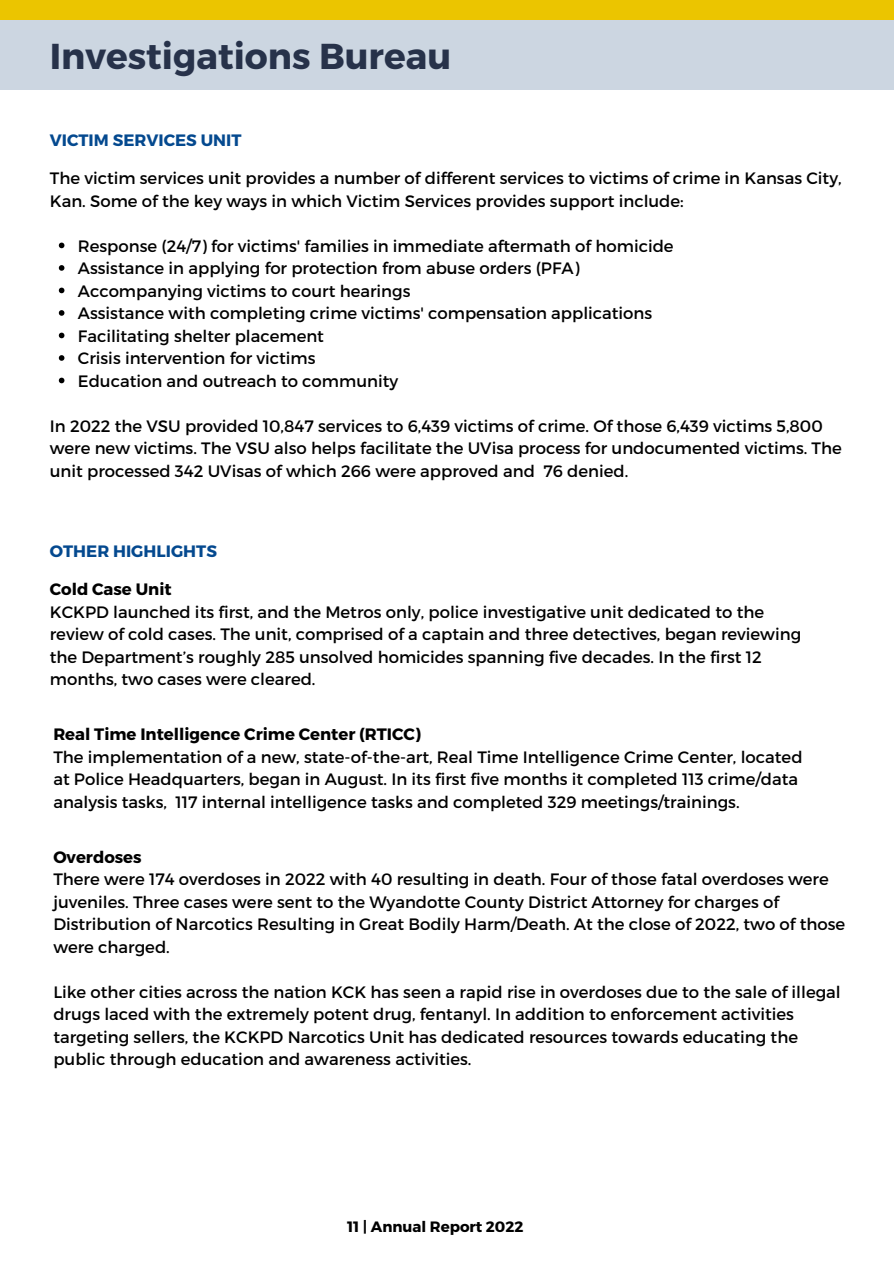
<style>
.page{position:relative;width:894px;height:1264px;background:#fff}
.page>*{position:absolute;margin:0;border:0;box-sizing:border-box;transform-origin:0 0}
.t1{font:700 36px "Montserrat";color:#27324a}
.t2{font:16.5px/22.5px "Montserrat";color:#000}
.t3{font:700 16.5px "Montserrat";color:#000}
.t4{font:700 16.5px "Montserrat";color:#04498f}
.t5{font:700 15px "Montserrat";color:#000}
</style>
<div class="page">
<svg style="left:59px;top:242px;width:5px;height:6px"></svg>
<svg style="left:59px;top:265px;width:5px;height:6px"></svg>
<svg style="left:59px;top:287px;width:5px;height:6px"></svg>
<svg style="left:59px;top:310px;width:5px;height:6px"></svg>
<svg style="left:59px;top:332px;width:5px;height:6px"></svg>
<svg style="left:59px;top:355px;width:5px;height:6px"></svg>
<svg style="left:59px;top:377px;width:5px;height:6px"></svg>
<div style="left:0;top:0;width:893px;height:89px;background:#ebc500"></div>
<div style="left:0;top:20px;width:893px;height:69px;background:#ccd6e1"></div>
<p class="t1" style="left:50px;top:33px;width:403px">Investigations Bureau</p>
<p class="t4" style="left:50px;top:129px;width:193px">VICTIM SERVICES UNIT</p>
<h1 class="t2" style="left:50px;top:166px;width:793px">The victim services unit provides a number of different services to victims of crime in Kansas City,<br>Kan. Some of the key ways in which Victim Services provides support include:</h1>
<h2 class="t2" style="left:78px;top:234px;width:597px">Response (24/7) for victims' families in immediate aftermath of homicide</h2>
<p class="t2" style="left:78px;top:256px;width:503px">Assistance in applying for protection from abuse orders (PFA)</p>
<p class="t2" style="left:78px;top:279px;width:334px">Accompanying victims to court hearings</p>
<p class="t2" style="left:78px;top:301px;width:575px">Assistance with completing crime victims' compensation applications</p>
<p class="t2" style="left:78px;top:324px;width:247px">Facilitating shelter placement</p>
<p class="t2" style="left:78px;top:346px;width:239px">Crisis intervention for victims</p>
<p class="t2" style="left:78px;top:369px;width:322px">Education and outreach to community</p>
<p class="t2" style="left:50px;top:414px;width:793px">In 2022 the VSU provided 10,847 services to 6,439 victims of crime. Of those 6,439 victims 5,800 were new victims. The VSU also helps facilitate the UVisa process for undocumented victims. The unit processed 342 UVisas of which 266 were approved and 76 denied.</p>
<p class="t4" style="left:50px;top:540px;width:168px">OTHER HIGHLIGHTS</p>
<p class="t3" style="left:50px;top:578px;width:123px">Cold Case Unit</p>
<p class="t2" style="left:50px;top:599px;width:752px">KCKPD launched its first, and the Metros only, police investigative unit dedicated to the review of cold cases. The unit, comprised of a captain and three detectives, began reviewing the Department’s roughly 285 unsolved homicides spanning five decades. In the first 12 months, two cases were cleared.</p>
<p class="t3" style="left:53px;top:723px;width:369px">Real Time Intelligence Crime Center (RTICC)</p>
<p class="t2" style="left:53px;top:744px;width:750px">The implementation of a new, state-of-the-art, Real Time Intelligence Crime Center, located at Police Headquarters, began in August. In its first five months it completed 113 crime/data analysis tasks, 117 internal intelligence tasks and completed 329 meetings/trainings.</p>
<p class="t3" style="left:53px;top:846px;width:90px">Overdoses</p>
<h2 class="t2" style="left:53px;top:867px;width:793px">There were 174 overdoses in 2022 with 40 resulting in death. Four of those fatal overdoses were juveniles. Three cases were sent to the Wyandotte County District Attorney for charges of Distribution of Narcotics Resulting in Great Bodily Harm/Death. At the close of 2022, two of those were charged.</h2>
<p class="t2" style="left:53px;top:979px;width:788px">Like other cities across the nation KCK has seen a rapid rise in overdoses due to the sale of illegal drugs laced with the extremely potent drug, fentanyl. In addition to enforcement activities targeting sellers, the KCKPD Narcotics Unit has dedicated resources towards educating the public through education and awareness activities.</p>
<h3 class="t5" style="left:347px;top:1216px;width:178px">11 | Annual Report 2022</h3>
</div>
